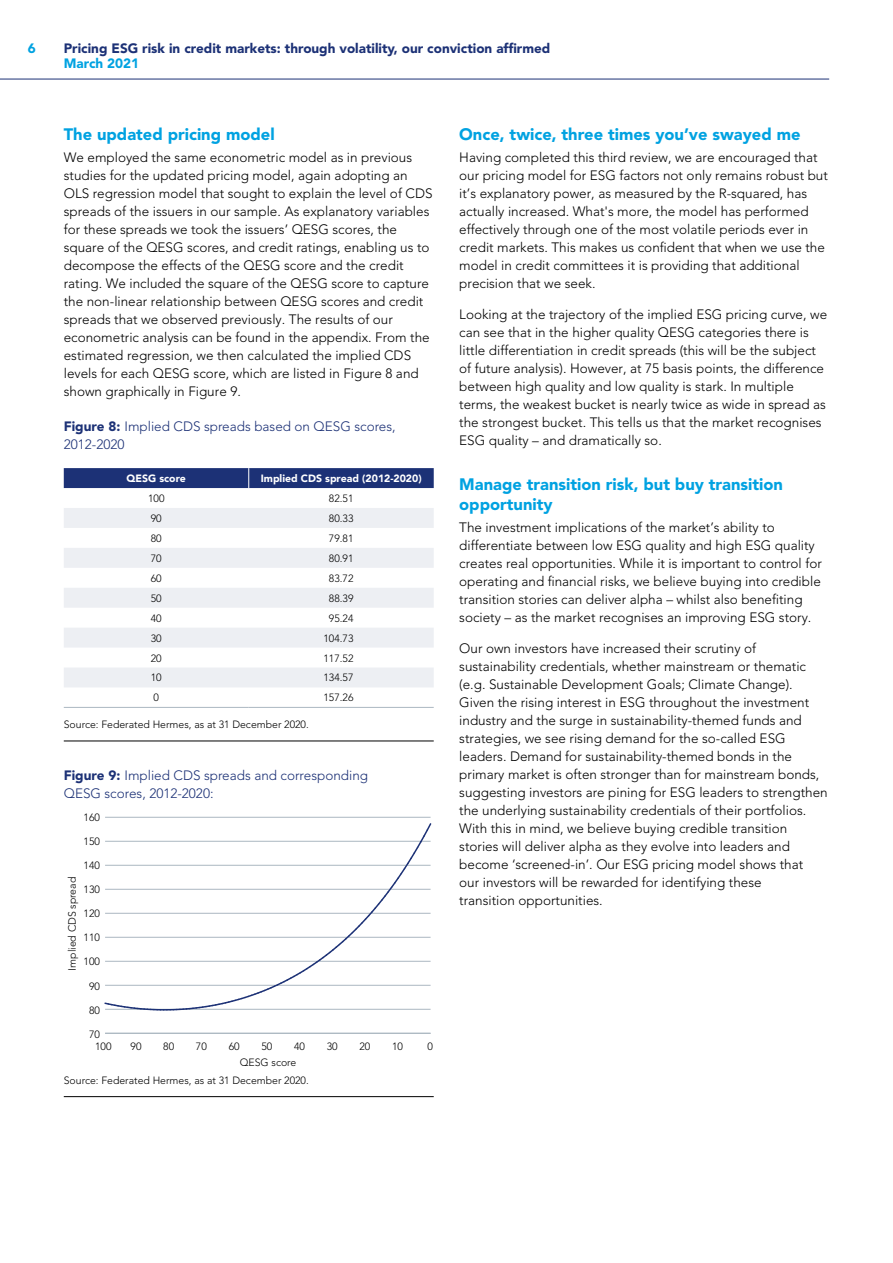
<style>
.page{position:relative;width:893px;height:1263px;background:#fff}
.page>*{position:absolute;margin:0;border:0;box-sizing:border-box;transform-origin:0 0}
.t1{font:900 16.5px/19.5px "Avenir LT Std";color:#00a2e1}
.t2{font:300 13.5px/18px "Avenir LT Std";color:#000}
.t3{font:300 13.5px/18px "Avenir LT Std";color:#1c3176}
.t4{font:900 13.5px "Avenir LT Std";color:#1c3176}
.t5{font:900 13.5px "Avenir LT Std";color:#00a2e1}
.t6{font:300 10.5px "Avenir LT Std";color:#000}
.t7{font:300 10.5px "Avenir LT";color:#000}
.t8{font:900 10.5px "Avenir LT Std";color:#fff}
.s1{font-weight:900}
</style>
<div class="page">
<hr style="left:64px;top:741px;width:370px;height:1px;background:#000">
<hr style="left:64px;top:1096px;width:370px;height:1px;background:#000">
<svg style="left:64px;top:508px;width:370px;height:179px;fill:#edeff3"></svg>
<div style="left:64px;top:468px;width:370px;height:20px;background:#1c3176"></div>
<hr style="left:64px;top:707px;width:185px;height:1px;background:#abb7c1">
<hr style="left:249px;top:707px;width:185px;height:1px;background:#abb7c1">
<hr style="left:105px;top:1033px;width:326px;height:1px;background:#abb7c1">
<hr style="left:105px;top:817px;width:326px;height:1px;background:#abb7c1">
<svg style="left:104px;top:823px;width:328px;height:187px"></svg>
<hr style="left:0;top:79px;width:829px;height:1px;background:#1c3176">
<p class="t5" style="left:28px;top:40px;width:9px">6</p>
<p class="t4" style="left:64px;top:40px;width:488px">Pricing ESG risk in credit markets: through volatility, our conviction affirmed</p>
<p class="t5" style="left:64px;top:55px;width:77px">March 2021</p>
<p class="t1" style="left:64px;top:124px;width:212px">The updated pricing model</p>
<p class="t2" style="left:64px;top:149px;width:370px">We employed the same econometric model as in previous studies for the updated pricing model, again adopting an OLS regression model that sought to explain the level of CDS spreads of the issuers in our sample. As explanatory variables for these spreads we took the issuers’ QESG scores, the square of the QESG scores, and credit ratings, enabling us to decompose the effects of the QESG score and the credit rating. We included the square of the QESG score to capture the non-linear relationship between QESG scores and credit spreads that we observed previously. The results of our econometric analysis can be found in the appendix. From the estimated regression, we then calculated the implied CDS levels for each QESG score, which are listed in Figure 8 and shown graphically in Figure 9.</p>
<p class="t3" style="left:64px;top:418px;width:333px"><span class="s1">Figure 8:</span> Implied CDS spreads based on QESG scores,<br>2012-2020</p>
<p class="t8" style="left:127px;top:472px;width:61px">QESG score</p>
<p class="t8" style="left:261px;top:472px;width:162px">Implied CDS spread (2012-2020)</p>
<p class="t6" style="left:148px;top:492px;width:18px">100</p>
<p class="t6" style="left:329px;top:492px;width:26px">82.51</p>
<p class="t6" style="left:151px;top:512px;width:12px">90</p>
<p class="t6" style="left:329px;top:512px;width:26px">80.33</p>
<p class="t6" style="left:151px;top:532px;width:12px">80</p>
<p class="t6" style="left:329px;top:532px;width:26px">79.81</p>
<p class="t6" style="left:151px;top:552px;width:12px">70</p>
<p class="t6" style="left:329px;top:552px;width:26px">80.91</p>
<p class="t6" style="left:151px;top:572px;width:12px">60</p>
<p class="t6" style="left:329px;top:572px;width:26px">83.72</p>
<p class="t6" style="left:151px;top:592px;width:12px">50</p>
<p class="t6" style="left:329px;top:592px;width:26px">88.39</p>
<p class="t6" style="left:151px;top:612px;width:12px">40</p>
<p class="t6" style="left:329px;top:612px;width:26px">95.24</p>
<p class="t6" style="left:151px;top:632px;width:12px">30</p>
<p class="t6" style="left:323px;top:632px;width:32px">104.73</p>
<p class="t6" style="left:151px;top:652px;width:12px">20</p>
<p class="t6" style="left:323px;top:652px;width:32px">117.52</p>
<p class="t6" style="left:151px;top:672px;width:12px">10</p>
<p class="t6" style="left:323px;top:672px;width:32px">134.57</p>
<p class="t6" style="left:154px;top:692px;width:7px">0</p>
<p class="t6" style="left:323px;top:692px;width:32px">157.26</p>
<p class="t6" style="left:64px;top:718px;width:247px">Source: Federated Hermes, as at 31 December 2020.</p>
<p class="t3" style="left:64px;top:766px;width:306px"><span class="s1">Figure 9:</span> Implied CDS spreads and corresponding<br>QESG scores, 2012-2020:</p>
<p class="t7" style="left:84px;top:812px;width:18px">160</p>
<p class="t7" style="left:84px;top:836px;width:18px">150</p>
<p class="t7" style="left:84px;top:860px;width:18px">140</p>
<p class="t7" style="left:66px;top:970px;width:95px;rotate:-90deg">Implied CDS spread</p>
<p class="t7" style="left:84px;top:884px;width:18px">130</p>
<p class="t7" style="left:84px;top:908px;width:18px">120</p>
<p class="t7" style="left:84px;top:932px;width:18px">110</p>
<p class="t7" style="left:84px;top:956px;width:18px">100</p>
<p class="t7" style="left:89px;top:980px;width:12px">90</p>
<p class="t7" style="left:89px;top:1004px;width:12px">80</p>
<p class="t7" style="left:89px;top:1028px;width:12px">70</p>
<p class="t7" style="left:95px;top:1040px;width:18px">100</p>
<p class="t7" style="left:131px;top:1040px;width:12px">90</p>
<p class="t7" style="left:163px;top:1040px;width:12px">80</p>
<p class="t7" style="left:196px;top:1040px;width:12px">70</p>
<p class="t7" style="left:229px;top:1040px;width:12px">60</p>
<p class="t7" style="left:261px;top:1040px;width:12px">50</p>
<p class="t7" style="left:294px;top:1040px;width:12px">40</p>
<p class="t7" style="left:327px;top:1040px;width:12px">30</p>
<p class="t7" style="left:359px;top:1040px;width:12px">20</p>
<p class="t7" style="left:392px;top:1040px;width:12px">10</p>
<p class="t7" style="left:428px;top:1040px;width:7px">0</p>
<p class="t7" style="left:240px;top:1056px;width:58px">QESG score</p>
<p class="t6" style="left:64px;top:1074px;width:247px">Source: Federated Hermes, as at 31 December 2020.</p>
<p class="t1" style="left:459px;top:124px;width:343px">Once, twice, three times you’ve swayed me</p>
<p class="t2" style="left:459px;top:149px;width:370px">Having completed this third review, we are encouraged that our pricing model for ESG factors not only remains robust but it’s explanatory power, as measured by the R-squared, has actually increased. What's more, the model has performed effectively through one of the most volatile periods ever in credit markets. This makes us confident that when we use the model in credit committees it is providing that additional precision that we seek.</p>
<p class="t2" style="left:459px;top:305px;width:369px">Looking at the trajectory of the implied ESG pricing curve, we can see that in the higher quality QESG categories there is little differentiation in credit spreads (this will be the subject of future analysis). However, at 75 basis points, the difference between high quality and low quality is stark. In multiple terms, the weakest bucket is nearly twice as wide in spread as the strongest bucket. This tells us that the market recognises ESG quality – and dramatically so.</p>
<p class="t1" style="left:459px;top:475px;width:325px">Manage transition risk, but buy transition opportunity</p>
<p class="t2" style="left:459px;top:518px;width:364px">The investment implications of the market’s ability to differentiate between low ESG quality and high ESG quality creates real opportunities. While it is important to control for operating and financial risks, we believe buying into credible transition stories can deliver alpha – whilst also benefiting society – as the market recognises an improving ESG story.</p>
<p class="t2" style="left:459px;top:639px;width:370px">Our own investors have increased their scrutiny of sustainability credentials, whether mainstream or thematic (e.g. Sustainable Development Goals; Climate Change).<br>Given the rising interest in ESG throughout the investment industry and the surge in sustainability-themed funds and strategies, we see rising demand for the so-called ESG leaders. Demand for sustainability-themed bonds in the primary market is often stronger than for mainstream bonds, suggesting investors are pining for ESG leaders to strengthen the underlying sustainability credentials of their portfolios.<br>With this in mind, we believe buying credible transition stories will deliver alpha as they evolve into leaders and become ‘screened-in’. Our ESG pricing model shows that<br>our investors will be rewarded for identifying these<br>transition opportunities.</p>
</div>
